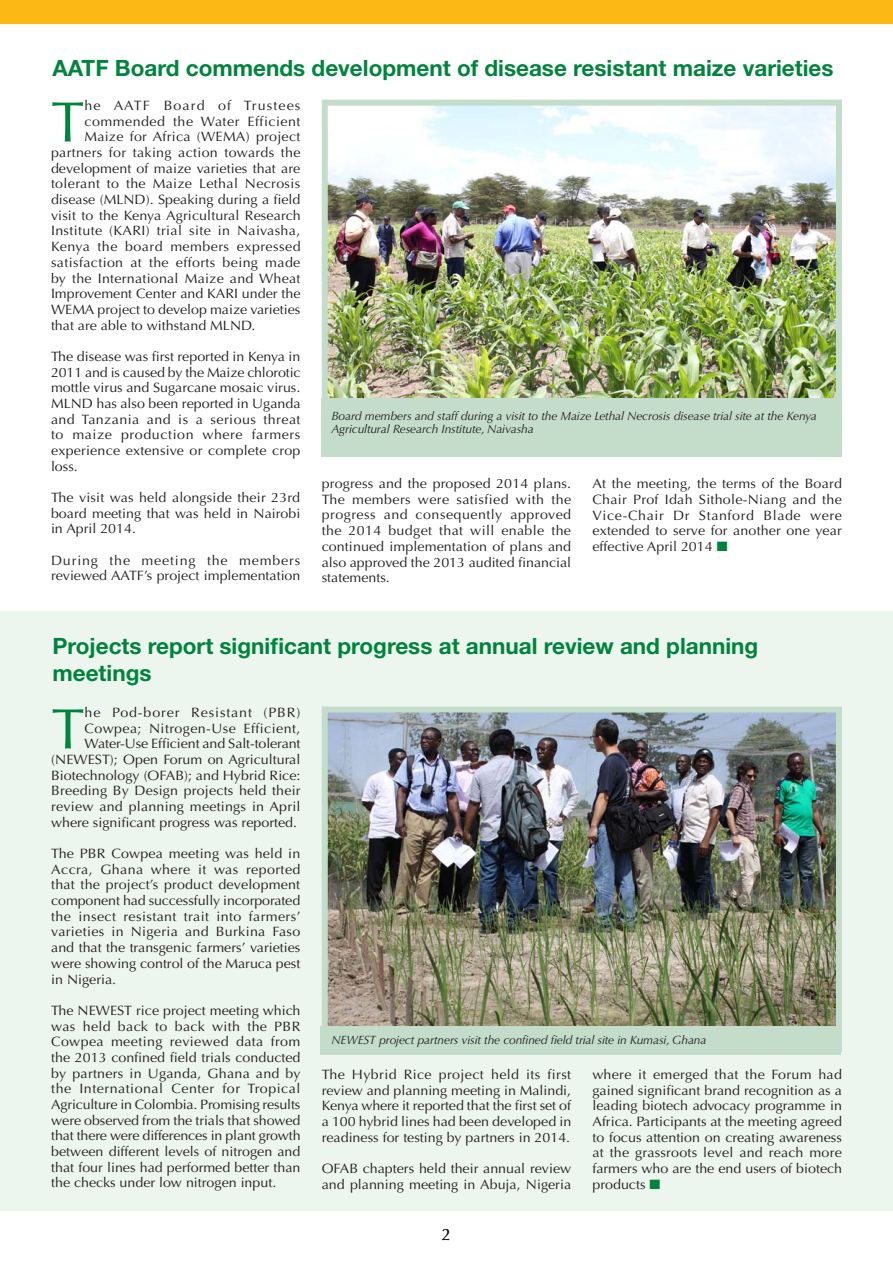
<style>
.page{position:relative;width:893px;height:1263px;background:#fff}
.page>*{position:absolute;margin:0;border:0;box-sizing:border-box;transform-origin:0 0}
._1st_para{font:57px "Optima LT Std";color:#00843d;scale:1.05 1}
.Heading_1{font:700 22.5px/27px "Helvetica Neue LT Std";color:#00843d}
.t1{font:16.5px "Optima LT Std";color:#231f20}
._1st_para-2{font:13.5px/15.8px "Optima LT Std";color:#231f20;text-align:justify;scale:1.05 1}
._1st_para-3{font:13.5px "Optima LT Std";letter-spacing:.025em;color:#231f20;scale:1.05 1}
._1st_para-4{font:13.5px "Optima LT Std";letter-spacing:.02em;color:#231f20;scale:1.05 1}
._1st_para-5{font:13.5px "Optima LT Std";letter-spacing:.03em;color:#231f20;scale:1.05 1}
._1st_para-6{font:13.5px "Optima LT Std";letter-spacing:.035em;color:#231f20;scale:1.05 1}
._1st_para-7{font:13.5px "Optima LT Std";letter-spacing:.08em;color:#231f20;scale:1.05 1}
.CAPTIONS{font:italic 12px/13.2px "Optima LT Std";letter-spacing:-.01em;color:#211d1e}
.s1{color:#00843d}
.s2{color:#221e1f}
</style>
<div class="page">
<div style="left:0;top:0;width:893px;height:24px;background:#fcb814"></div>
<div style="left:0;top:611px;width:893px;height:599px;background:#edf5ef"></div>
<img style="left:329px;top:713px;width:506px;height:313px">
<div style="left:322px;top:706px;width:520px;height:346px;border:6px solid #c4ddcb"></div>
<div style="left:320px;top:1026px;width:520px;height:29px;background:#c4ddcb"></div>
<img style="left:329px;top:107px;width:506px;height:292px">
<div style="left:322px;top:100px;width:520px;height:307px;border:6px solid #c4ddcb"></div>
<div style="left:322px;top:399px;width:520px;height:58px;background:#c4ddcb"></div>
<p class="Heading_1" style="left:52px;top:54px;width:783px">AATF Board commends development of disease resistant maize varieties</p>
<p class="_1st_para" style="left:51px;top:89px;width:33px">T</p>
<p class="_1st_para-7" style="left:84px;top:98px;width:207px">he AATF Board of Trustees</p>
<p class="_1st_para-6" style="left:84px;top:113px;width:207px">commended the Water Efficient</p>
<p class="_1st_para-4" style="left:84px;top:129px;width:207px">Maize for Africa (WEMA) project</p>
<p class="_1st_para-4" style="left:51px;top:145px;width:239px">partners for taking action towards the</p>
<p class="_1st_para-2" style="left:51px;top:161px;width:239px">development of maize varieties that are</p>
<p class="_1st_para-3" style="left:51px;top:176px;width:239px">tolerant to the Maize Lethal Necrosis</p>
<p class="_1st_para-2" style="left:51px;top:192px;width:239px">disease (MLND). Speaking during a field</p>
<p class="_1st_para-2" style="left:51px;top:208px;width:239px">visit to the Kenya Agricultural Research</p>
<p class="_1st_para-3" style="left:51px;top:223px;width:239px">Institute (KARI) trial site in Naivasha,</p>
<p class="_1st_para-5" style="left:51px;top:239px;width:239px">Kenya the board members expressed</p>
<p class="_1st_para-3" style="left:51px;top:254px;width:239px">satisfaction at the efforts being made</p>
<p class="_1st_para-4" style="left:51px;top:270px;width:239px">by the International Maize and Wheat</p>
<p class="_1st_para-2" style="left:51px;top:286px;width:239px">Improvement Center and KARI under the</p>
<p class="_1st_para-2" style="left:51px;top:302px;width:239px">WEMA project to develop maize varieties</p>
<p class="_1st_para-2" style="left:51px;top:317px;width:196px">that are able to withstand MLND.</p>
<p class="_1st_para-2" style="left:51px;top:349px;width:239px">The disease was first reported in Kenya in 2011 and is caused by the Maize chlorotic mottle virus and Sugarcane mosaic virus.<br>MLND has also been reported in Uganda and Tanzania and is a serious threat to maize production where farmers experience extensive or complete crop loss.</p>
<p class="_1st_para-2" style="left:51px;top:490px;width:239px">The visit was held alongside their 23rd board meeting that was held in Nairobi in April 2014.</p>
<p class="_1st_para-2" style="left:51px;top:552px;width:239px">During the meeting the members reviewed AATF’s project implementation</p>
<p class="CAPTIONS" style="left:331px;top:409px;width:487px">Board members and staff during a visit to the Maize Lethal Necrosis disease trial site at the Kenya<br>Agricultural Research Institute, Naivasha</p>
<p class="_1st_para-2" style="left:322px;top:476px;width:239px">progress and the proposed 2014 plans.<br>The members were satisfied with the progress and consequently approved the 2014 budget that will enable the continued implementation of plans and also approved the 2013 audited financial statements.</p>
<p class="_1st_para-2" style="left:592px;top:476px;width:239px">At the meeting, the terms of the Board Chair Prof Idah Sithole-Niang and the Vice-Chair Dr Stanford Blade were extended to serve for another one year effective April 2014 <span class="s1">■</span></p>
<p class="Heading_1" style="left:52px;top:632px;width:707px">Projects report significant progress at annual review and planning meetings</p>
<p class="_1st_para" style="left:51px;top:696px;width:33px">T</p>
<p class="_1st_para-2" style="left:51px;top:705px;width:239px;text-align:right"><span class="s2">he</span> Pod-borer Resistant (PBR)<br>Cowpea; Nitrogen-Use Efficient, Water-Use Efficient and Salt-tolerant (NEWEST); Open Forum on Agricultural Biotechnology (OFAB); and Hybrid Rice:<br>Breeding By Design projects held their <span class="s2">review and planning meetings in April where significant progress was reported.</span></p>
<p class="_1st_para-2" style="left:51px;top:846px;width:239px">The PBR Cowpea meeting was held in Accra, Ghana where it was reported that the project’s product development component had successfully incorporated the insect resistant trait into farmers’ varieties in Nigeria and Burkina Faso and that the transgenic farmers’ varieties were showing control of the Maruca pest in Nigeria.</p>
<p class="_1st_para-2" style="left:51px;top:1003px;width:239px">The NEWEST rice project meeting which was held back to back with the PBR Cowpea meeting reviewed data from the 2013 confined field trials conducted by partners in Uganda, Ghana and by the International Center for Tropical Agriculture in Colombia. Promising results were observed from the trials that showed that there were differences in plant growth between different levels of nitrogen and that four lines had performed better than the checks under low nitrogen input.</p>
<p class="CAPTIONS" style="left:331px;top:1034px;width:377px">NEWEST project partners visit the confined field trial site in Kumasi, Ghana</p>
<p class="_1st_para-2" style="left:322px;top:1066px;width:239px">The Hybrid Rice project held its first review and planning meeting in Malindi, Kenya where it reported that the first set of a 100 hybrid lines had been developed in readiness for testing by partners in 2014.</p>
<p class="_1st_para-2" style="left:322px;top:1161px;width:239px">OFAB chapters held their annual review and planning meeting in Abuja, Nigeria</p>
<p class="_1st_para-2" style="left:592px;top:1066px;width:239px">where it emerged that the Forum had gained significant brand recognition as a leading biotech advocacy programme in Africa. Participants at the meeting agreed to focus attention on creating awareness at the grassroots level and reach more farmers who are the end users of biotech products <span class="s1">■</span></p>
<p class="t1" style="left:442px;top:1224px;width:11px">2</p>
</div>
